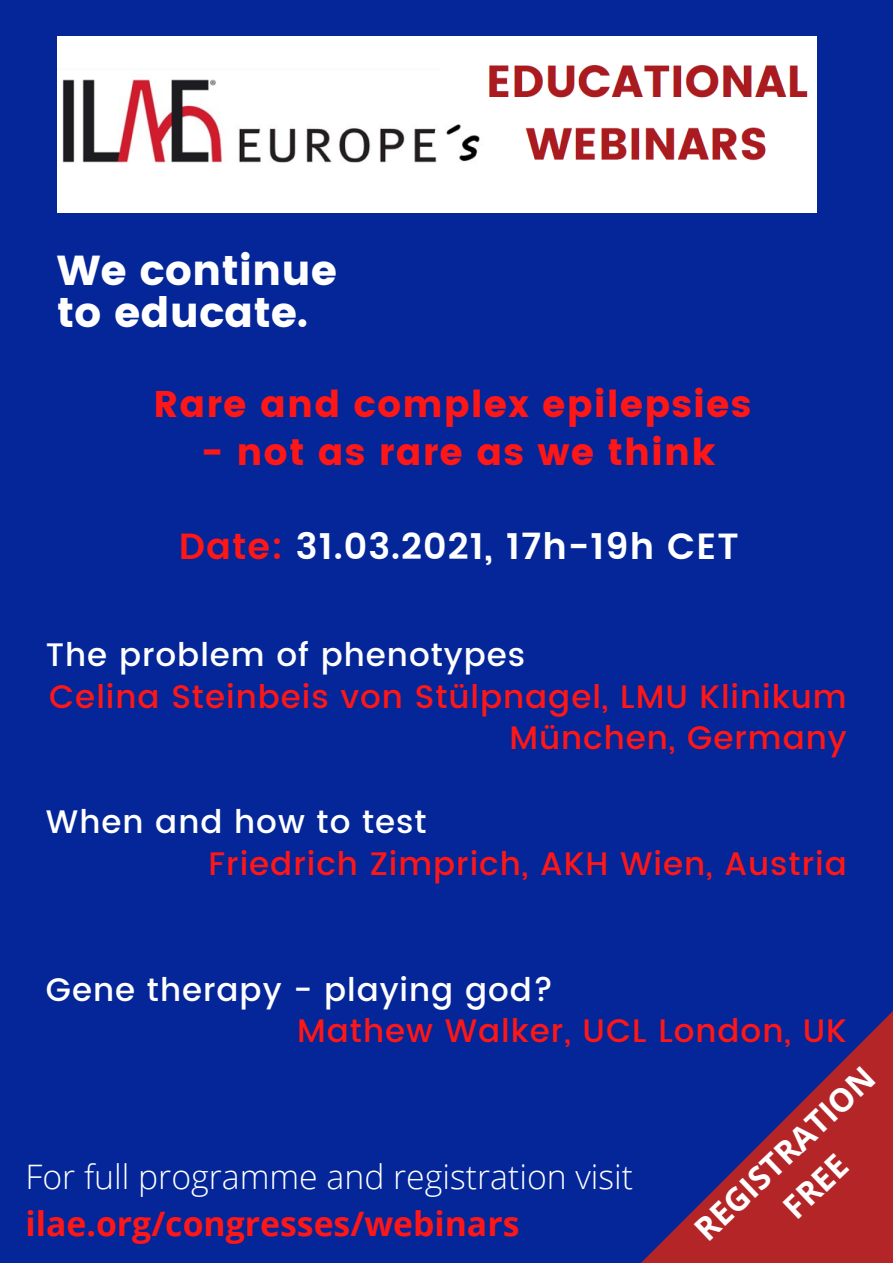
<style>
.page{position:relative;width:893px;height:1263px;background:#042698}
.page>*{position:absolute;margin:0;border:0;box-sizing:border-box;transform-origin:0 0}
.t1{font:41.85px "Poppins";color:#fff}
.t2{font:37.12px "Poppins";letter-spacing:.03em;color:#ff1616}
.t3{font:600 36.38px "Poppins";letter-spacing:.03em;color:#fff}
.t4{font:300 33.75px/47.2px "Open Sans";color:#fff}
.t5{font:500 32.55px/41.8px "Poppins";letter-spacing:.03em;color:#ff1616;text-align:right}
.t6{font:500 32.55px "Poppins";letter-spacing:.03em;color:#fff}
.t7{font:700 32.25px "Open Sans";color:#fff}
.s1{color:#ff1616}
.s2{font-weight:700;color:#ff1616}
</style>
<div class="page">
<svg style="left:641px;top:1011px;width:252px;height:252px"></svg>
<img style="left:58px;top:36px;width:758px;height:177px">
<p class="t1" style="left:57px;top:246px;width:282px">We continue</p>
<p class="t1" style="left:57px;top:288px;width:253px">to educate.</p>
<p class="t2" style="left:153px;top:382px;width:599px">Rare and complex epilepsies</p>
<p class="t2" style="left:202px;top:430px;width:515px">- not as rare as we think</p>
<p class="t3" style="left:179px;top:525px;width:561px"><span class="s1">Date:</span> 31.03.2021, 17h-19h CET</p>
<p class="t6" style="left:46px;top:635px;width:481px">The problem of phenotypes</p>
<p class="t5" style="left:49px;top:675px;width:799px">Celina Steinbeis von Stülpnagel, LMU Klinikum<br>München, Germany</p>
<p class="t6" style="left:46px;top:803px;width:382px">When and how to test</p>
<p class="t5" style="left:208px;top:843px;width:640px">Friedrich Zimprich, AKH Wien, Austria</p>
<p class="t6" style="left:46px;top:970px;width:509px">Gene therapy - playing god?</p>
<p class="t5" style="left:297px;top:1010px;width:551px">Mathew Walker, UCL London, UK</p>
<p class="t4" style="left:26px;top:1152px;width:609px">For full programme and registration visit <span class="s2">ilae.org/congresses/webinars</span></p>
<p class="t7" style="left:684px;top:1219px;width:236px;rotate:-44deg">REGISTRATION</p>
<p class="t7" style="left:773px;top:1196px;width:77px;rotate:-44deg">FREE</p>
</div>
